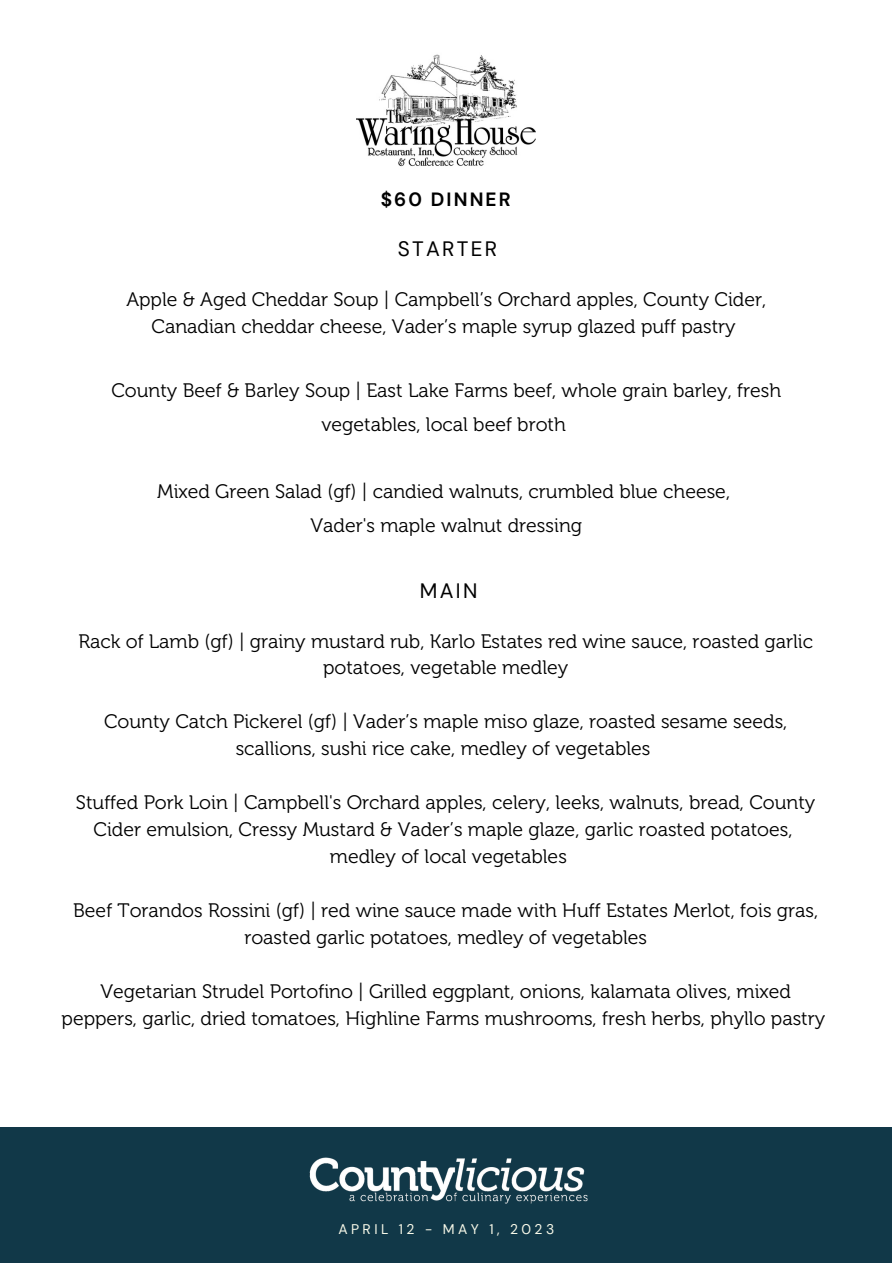
<style>
.page{position:relative;width:893px;height:1264px;background:#fff}
.page>*{position:absolute;margin:0;border:0;box-sizing:border-box;transform-origin:0 0}
.t1{font:20.85px "DM Sans";letter-spacing:.11em;color:#000}
.t2{font:19.5px/27px "Museo 300";color:#000;text-align:center}
.t3{font:700 19.2px "DM Sans";letter-spacing:.11em;color:#000}
.t4{font:13.95px "DM Sans";letter-spacing:.245em;color:#f7f8e8}
</style>
<div class="page">
<div style="left:0;top:1127px;width:891px;height:135px;background:#113848"></div>
<img style="left:309px;top:1157px;width:279px;height:47px">
<img style="left:356px;top:54px;width:179px;height:113px">
<p class="t3" style="left:380px;top:187px;width:132px">$60 DINNER</p>
<p class="t1" style="left:397px;top:235px;width:101px">STARTER</p>
<p class="t2" style="left:126px;top:286px;width:641px">Apple &amp; Aged Cheddar Soup | Campbell’s Orchard apples, County Cider,<br>Canadian cheddar cheese, Vader’s maple syrup glazed puff pastry</p>
<p class="t2" style="left:111px;top:374px;width:671px;line-height:33.8px">County Beef &amp; Barley Soup | East Lake Farms beef, whole grain barley, fresh vegetables, local beef broth</p>
<p class="t2" style="left:157px;top:475px;width:574px;line-height:33.8px">Mixed Green Salad (gf) | candied walnuts, crumbled blue cheese,<br>Vader's maple walnut dressing</p>
<p class="t1" style="left:420px;top:577px;width:59px">MAIN</p>
<p class="t2" style="left:78px;top:627px;width:736px">Rack of Lamb (gf) | grainy mustard rub, Karlo Estates red wine sauce, roasted garlic potatoes, vegetable medley</p>
<p class="t2" style="left:104px;top:708px;width:685px">County Catch Pickerel (gf) | Vader’s maple miso glaze, roasted sesame seeds, scallions, sushi rice cake, medley of vegetables</p>
<p class="t2" style="left:76px;top:789px;width:741px">Stuffed Pork Loin | Campbell's Orchard apples, celery, leeks, walnuts, bread, County<br>Cider emulsion, Cressy Mustard &amp; Vader’s maple glaze, garlic roasted potatoes, medley of local vegetables</p>
<p class="t2" style="left:73px;top:897px;width:746px">Beef Torandos Rossini (gf) | red wine sauce made with Huff Estates Merlot, fois gras, roasted garlic potatoes, medley of vegetables</p>
<p class="t2" style="left:62px;top:978px;width:765px">Vegetarian Strudel Portofino | Grilled eggplant, onions, kalamata olives, mixed peppers, garlic, dried tomatoes, Highline Farms mushrooms, fresh herbs, phyllo pastry</p>
<p class="t4" style="left:338px;top:1220px;width:217px">APRIL 12 - MAY 1, 2023</p>
</div>
